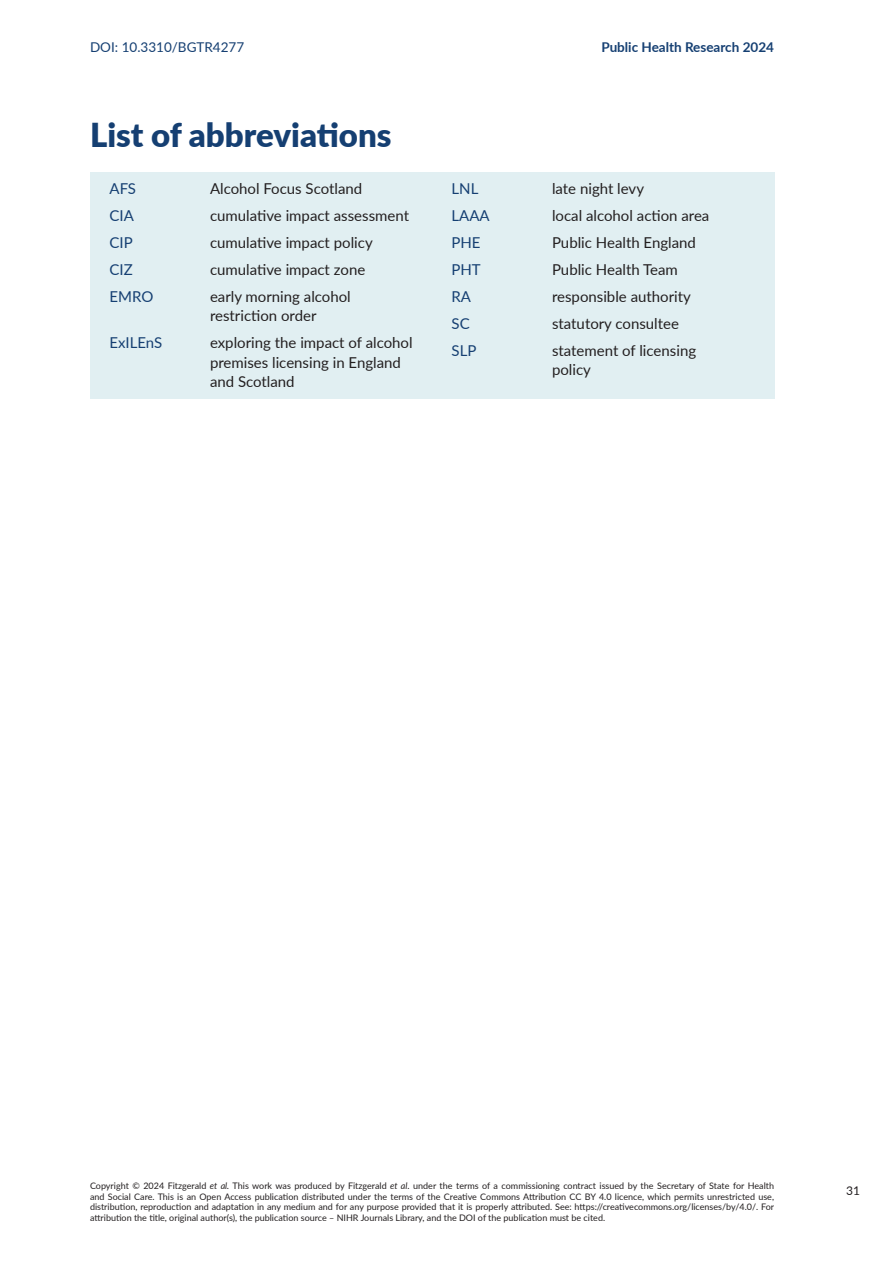
<style>
.page{position:relative;width:893px;height:1263px;background:#fff}
.page>*{position:absolute;margin:0;border:0;box-sizing:border-box;transform-origin:0 0}
.t1{font:900 33px "Lato";color:#153f72}
.t2{font:15px/19.5px "Lato";color:#231f20}
.t3{font:15px "Lato";color:#153f72}
.t4{font:700 13.5px "Lato";color:#153f72}
.t5{font:13.5px "Lato";color:#153f72}
.t6{font:12px "Lato";color:#231f20}
.t7{font:9px/10.5px "Lato";color:#231f20;text-align:justify}
.s1{font-style:italic}
</style>
<div class="page">
<div style="left:90px;top:172px;width:342px;height:33px;background:#e1eff2"></div>
<div style="left:90px;top:199px;width:342px;height:33px;background:#e1eff2"></div>
<div style="left:90px;top:226px;width:342px;height:33px;background:#e1eff2"></div>
<div style="left:90px;top:253px;width:342px;height:33px;background:#e1eff2"></div>
<div style="left:90px;top:280px;width:342px;height:53px;background:#e1eff2"></div>
<div style="left:90px;top:327px;width:342px;height:72px;background:#e1eff2"></div>
<div style="left:432px;top:172px;width:342px;height:33px;background:#e1eff2"></div>
<div style="left:432px;top:199px;width:342px;height:33px;background:#e1eff2"></div>
<div style="left:432px;top:226px;width:342px;height:33px;background:#e1eff2"></div>
<div style="left:432px;top:253px;width:342px;height:33px;background:#e1eff2"></div>
<div style="left:432px;top:280px;width:342px;height:33px;background:#e1eff2"></div>
<div style="left:432px;top:307px;width:342px;height:33px;background:#e1eff2"></div>
<div style="left:432px;top:334px;width:342px;height:65px;background:#e1eff2"></div>
<h3 class="t5" style="left:90px;top:37px;width:156px">DOI: 10.3310/BGTR4277</h3>
<h3 class="t4" style="left:601px;top:37px;width:174px">Public Health Research 2024</h3>
<h1 class="t1" style="left:90px;top:110px;width:303px">List of abbreviations</h1>
<h2 class="t3" style="left:110px;top:177px;width:28px">AFS</h2>
<h2 class="t2" style="left:210px;top:178px;width:154px">Alcohol Focus Scotland</h2>
<h2 class="t3" style="left:110px;top:204px;width:26px">CIA</h2>
<h2 class="t2" style="left:210px;top:205px;width:201px">cumulative impact assessment</h2>
<h2 class="t3" style="left:110px;top:231px;width:25px">CIP</h2>
<h2 class="t2" style="left:210px;top:232px;width:164px">cumulative impact policy</h2>
<h2 class="t3" style="left:110px;top:258px;width:25px">CIZ</h2>
<h2 class="t2" style="left:210px;top:259px;width:157px">cumulative impact zone</h2>
<h2 class="t3" style="left:110px;top:285px;width:45px">EMRO</h2>
<h2 class="t2" style="left:210px;top:286px;width:142px">early morning alcohol restriction order</h2>
<h2 class="t3" style="left:110px;top:332px;width:54px">ExILEnS</h2>
<h2 class="t2" style="left:210px;top:332px;width:204px">exploring the impact of alcohol premises licensing in England and Scotland</h2>
<h2 class="t3" style="left:452px;top:177px;width:28px">LNL</h2>
<h2 class="t2" style="left:552px;top:178px;width:94px">late night levy</h2>
<h2 class="t3" style="left:452px;top:204px;width:40px">LAAA</h2>
<h2 class="t2" style="left:552px;top:205px;width:159px">local alcohol action area</h2>
<h2 class="t3" style="left:452px;top:231px;width:31px">PHE</h2>
<h2 class="t2" style="left:552px;top:232px;width:145px">Public Health England</h2>
<h2 class="t3" style="left:452px;top:258px;width:31px">PHT</h2>
<h2 class="t2" style="left:552px;top:259px;width:127px">Public Health Team</h2>
<h2 class="t3" style="left:452px;top:285px;width:21px">RA</h2>
<h2 class="t2" style="left:552px;top:286px;width:140px">responsible authority</h2>
<h2 class="t3" style="left:452px;top:312px;width:20px">SC</h2>
<h2 class="t2" style="left:552px;top:313px;width:128px">statutory consultee</h2>
<h2 class="t3" style="left:452px;top:339px;width:26px">SLP</h2>
<h2 class="t2" style="left:552px;top:340px;width:146px">statement of licensing policy</h2>
<p class="t7" style="left:90px;top:1180px;width:686px">Copyright © 2024 Fitzgerald <span class="s1">et al.</span> This work was produced by Fitzgerald <span class="s1">et al</span>. under the terms of a commissioning contract issued by the Secretary of State for Health and Social Care. This is an Open Access publication distributed under the terms of the Creative Commons Attribution CC BY 4.0 licence, which permits unrestricted use, distribution, reproduction and adaptation in any medium and for any purpose provided that it is properly attributed. See: https://creativecommons.org/licenses/by/4.0/. For attribution the title, original author(s), the publication source – NIHR Journals Library, and the DOI of the publication must be cited.</p>
<h3 class="t6" style="left:846px;top:1182px;width:15px">31</h3>
</div>
